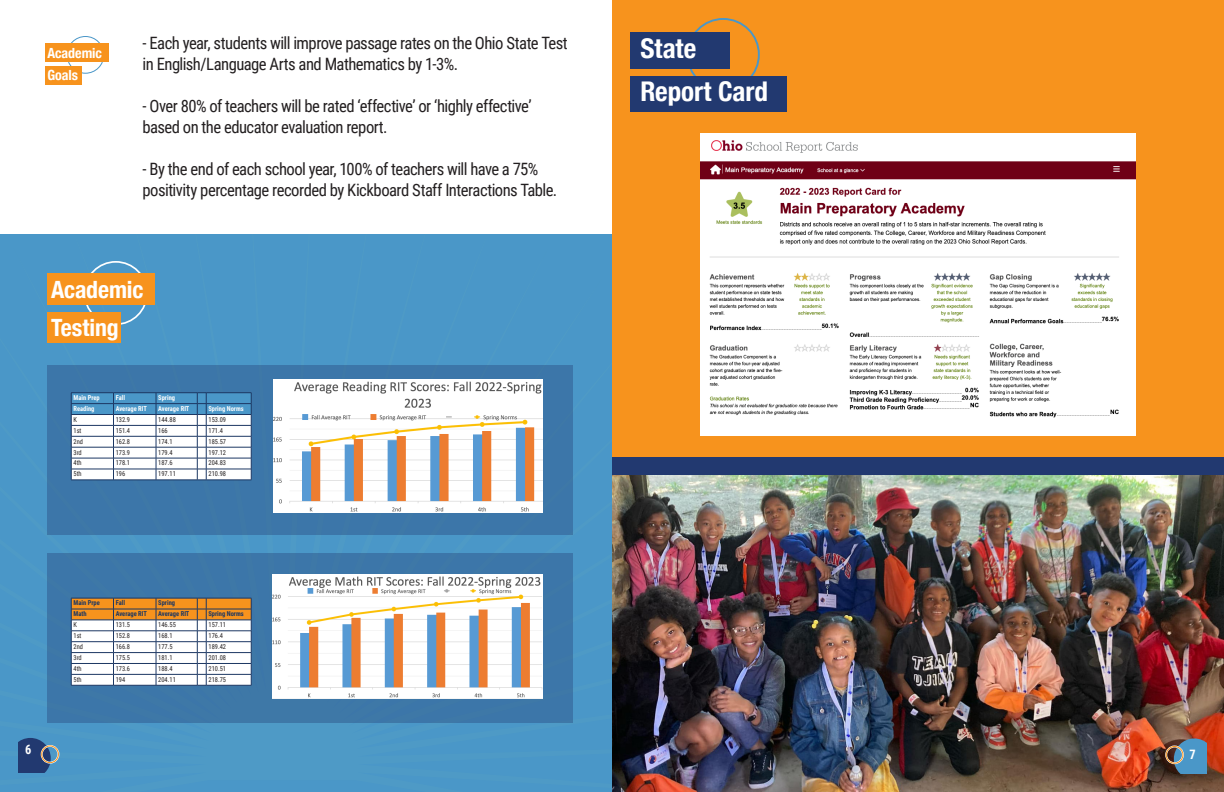
<style>
.page{position:relative;width:1224px;height:792px;background:#fff}
.page>*{position:absolute;margin:0;border:0;box-sizing:border-box;transform-origin:0 0}
.t1{font:700 condensed 27.1px/42.7px "Helvetica Neue";letter-spacing:-.005em;color:#fff}
.t2{font:700 condensed 23.8px "Helvetica Neue";letter-spacing:-.005em;color:#fff}
.t3{font:17px/21px "Roboto Condensed";letter-spacing:-.035em;color:#231f20}
.t4{font:700 condensed 14px "Helvetica Neue";color:#fff}
.t5{font:700 13px "Roboto Condensed";color:#fff;scale:.95 1}
.t6{font:6.8px "Roboto Condensed";color:#231f20;scale:.95 1}
.t7{font:700 6.8px "Roboto Condensed";color:#fff;scale:.95 1}
.t8{font:700 6.8px "Roboto Condensed";color:#1c3763;scale:.95 1}
</style>
<div class="page">
<div style="left:0;top:234px;width:612px;height:558px;background:#4a97c8"></div>
<div style="left:47px;top:554px;width:526px;height:169px;background:#3c76a9"></div>
<div style="left:47px;top:365px;width:526px;height:169px;background:#3c76a9"></div>
<div style="left:612px;top:0;width:612px;height:792px;background:#f7931d"></div>
<img style="left:700px;top:133px;width:436px;height:303px">
<div style="left:687px;top:18px;width:73px;height:73px;border:2px solid #4a97c8;border-radius:50%"></div>
<div style="left:630px;top:32px;width:100px;height:36px;background:#223970"></div>
<div style="left:630px;top:77px;width:157px;height:35px;background:#223970"></div>
<div style="left:67px;top:36px;width:37px;height:38px;border:1px solid #4a97c8;border-radius:50%"></div>
<div style="left:45px;top:43px;width:63px;height:19px;background:#f7931d"></div>
<div style="left:45px;top:66px;width:37px;height:18px;background:#f7931d"></div>
<img style="left:612px;top:475px;width:612px;height:317px">
<div style="left:47px;top:273px;width:108px;height:32px;background:#f7931d"></div>
<div style="left:47px;top:312px;width:74px;height:31px;background:#f7931d"></div>
<svg style="left:18px;top:738px;width:33px;height:35px"></svg>
<div style="left:41px;top:745px;width:18px;height:19px;border:2px solid #fff;border-radius:50%"></div>
<div style="left:41px;top:746px;width:18px;height:17px;border:1px solid #f7931d;border-radius:50%"></div>
<svg style="left:1174px;top:738px;width:33px;height:35px"></svg>
<div style="left:1165px;top:746px;width:19px;height:18px;border:2px solid #fff;border-radius:50%"></div>
<div style="left:1166px;top:746px;width:17px;height:17px;border:1px solid #f7931d;border-radius:50%"></div>
<div style="left:612px;top:457px;width:612px;height:18px;background:#223970"></div>
<svg style="left:71px;top:598px;width:181px;height:88px"></svg>
<hr style="left:206px;top:685px;width:45px;height:1px;background:#1c3763">
<svg style="left:71px;top:393px;width:181px;height:88px"></svg>
<hr style="left:206px;top:480px;width:45px;height:1px;background:#1c3763">
<img style="left:272px;top:575px;width:271px;height:124px">
<img style="left:273px;top:379px;width:269px;height:133px">
<p class="t4" style="left:47px;top:41px;width:56px">Academic</p>
<p class="t4" style="left:47px;top:63px;width:32px">Goals</p>
<p class="t3" style="left:143px;top:32px;width:427px">- Each year, students will improve passage rates on the Ohio State Test in English/Language Arts and Mathematics by 1-3%.</p>
<p class="t3" style="left:143px;top:95px;width:391px">- Over 80% of teachers will be rated ‘effective’ or ‘highly effective’ based on the educator evaluation report.</p>
<p class="t3" style="left:143px;top:158px;width:416px">- By the end of each school year, 100% of teachers will have a 75% positivity percentage recorded by Kickboard Staff Interactions Table.</p>
<p class="t2" style="left:51px;top:270px;width:94px">Academic</p>
<p class="t2" style="left:51px;top:307px;width:69px">Testing</p>
<p class="t7" style="left:74px;top:393px;width:29px">Main Prep</p>
<p class="t7" style="left:116px;top:393px;width:11px">Fall</p>
<p class="t7" style="left:158px;top:393px;width:19px">Spring</p>
<p class="t7" style="left:74px;top:404px;width:23px">Reading</p>
<p class="t7" style="left:116px;top:404px;width:34px">Average RIT</p>
<p class="t7" style="left:158px;top:404px;width:34px">Average RIT</p>
<p class="t7" style="left:208px;top:404px;width:39px">Spring Norms</p>
<p class="t6" style="left:74px;top:415px;width:5px">K</p>
<p class="t6" style="left:116px;top:415px;width:17px">132.9</p>
<p class="t6" style="left:158px;top:415px;width:20px">144.88</p>
<p class="t6" style="left:208px;top:415px;width:20px">153.09</p>
<p class="t6" style="left:74px;top:426px;width:10px">1st</p>
<p class="t6" style="left:116px;top:426px;width:17px">151.4</p>
<p class="t6" style="left:158px;top:426px;width:12px">166</p>
<p class="t6" style="left:208px;top:426px;width:17px">171.4</p>
<p class="t6" style="left:74px;top:436px;width:11px">2nd</p>
<p class="t6" style="left:116px;top:436px;width:17px">162.8</p>
<p class="t6" style="left:158px;top:436px;width:17px">174.1</p>
<p class="t6" style="left:208px;top:436px;width:20px">185.57</p>
<p class="t6" style="left:74px;top:447px;width:10px">3rd</p>
<p class="t6" style="left:116px;top:447px;width:17px">173.9</p>
<p class="t6" style="left:158px;top:447px;width:17px">179.4</p>
<p class="t6" style="left:208px;top:447px;width:20px">197.12</p>
<p class="t6" style="left:74px;top:458px;width:10px">4th</p>
<p class="t6" style="left:116px;top:458px;width:17px">178.1</p>
<p class="t6" style="left:158px;top:458px;width:17px">187.6</p>
<p class="t6" style="left:208px;top:458px;width:20px">204.83</p>
<p class="t6" style="left:74px;top:469px;width:10px">5th</p>
<p class="t6" style="left:116px;top:469px;width:12px">196</p>
<p class="t6" style="left:158px;top:469px;width:20px">197.11</p>
<p class="t6" style="left:208px;top:469px;width:20px">210.98</p>
<p class="t5" style="left:25px;top:741px;width:8px">6</p>
<p class="t8" style="left:74px;top:598px;width:29px">Main Prpe</p>
<p class="t8" style="left:116px;top:598px;width:11px">Fall</p>
<p class="t8" style="left:158px;top:598px;width:19px">Spring</p>
<p class="t8" style="left:74px;top:609px;width:15px">Math</p>
<p class="t8" style="left:116px;top:609px;width:34px">Average RIT</p>
<p class="t8" style="left:158px;top:609px;width:34px">Average RIT</p>
<p class="t8" style="left:208px;top:609px;width:39px">Spring Norms</p>
<p class="t6" style="left:74px;top:620px;width:5px">K</p>
<p class="t6" style="left:116px;top:620px;width:17px">131.5</p>
<p class="t6" style="left:158px;top:620px;width:20px">146.55</p>
<p class="t6" style="left:208px;top:620px;width:20px">157.11</p>
<p class="t6" style="left:74px;top:631px;width:10px">1st</p>
<p class="t6" style="left:116px;top:631px;width:17px">152.8</p>
<p class="t6" style="left:158px;top:631px;width:17px">168.1</p>
<p class="t6" style="left:208px;top:631px;width:17px">176.4</p>
<p class="t6" style="left:74px;top:642px;width:11px">2nd</p>
<p class="t6" style="left:116px;top:642px;width:17px">166.8</p>
<p class="t6" style="left:158px;top:642px;width:17px">177.5</p>
<p class="t6" style="left:208px;top:642px;width:20px">189.42</p>
<p class="t6" style="left:74px;top:653px;width:10px">3rd</p>
<p class="t6" style="left:116px;top:653px;width:17px">175.5</p>
<p class="t6" style="left:158px;top:653px;width:17px">181.1</p>
<p class="t6" style="left:208px;top:653px;width:20px">201.08</p>
<p class="t6" style="left:74px;top:664px;width:10px">4th</p>
<p class="t6" style="left:116px;top:664px;width:17px">173.6</p>
<p class="t6" style="left:158px;top:664px;width:17px">188.4</p>
<p class="t6" style="left:208px;top:664px;width:20px">210.51</p>
<p class="t6" style="left:74px;top:675px;width:10px">5th</p>
<p class="t6" style="left:116px;top:675px;width:12px">194</p>
<p class="t6" style="left:158px;top:675px;width:20px">204.11</p>
<p class="t6" style="left:208px;top:675px;width:20px">218.75</p>
<p class="t1" style="left:640px;top:25px;width:129px">State<br>Report Card</p>
<p class="t5" style="left:1189px;top:745px;width:8px">7</p>
</div>
